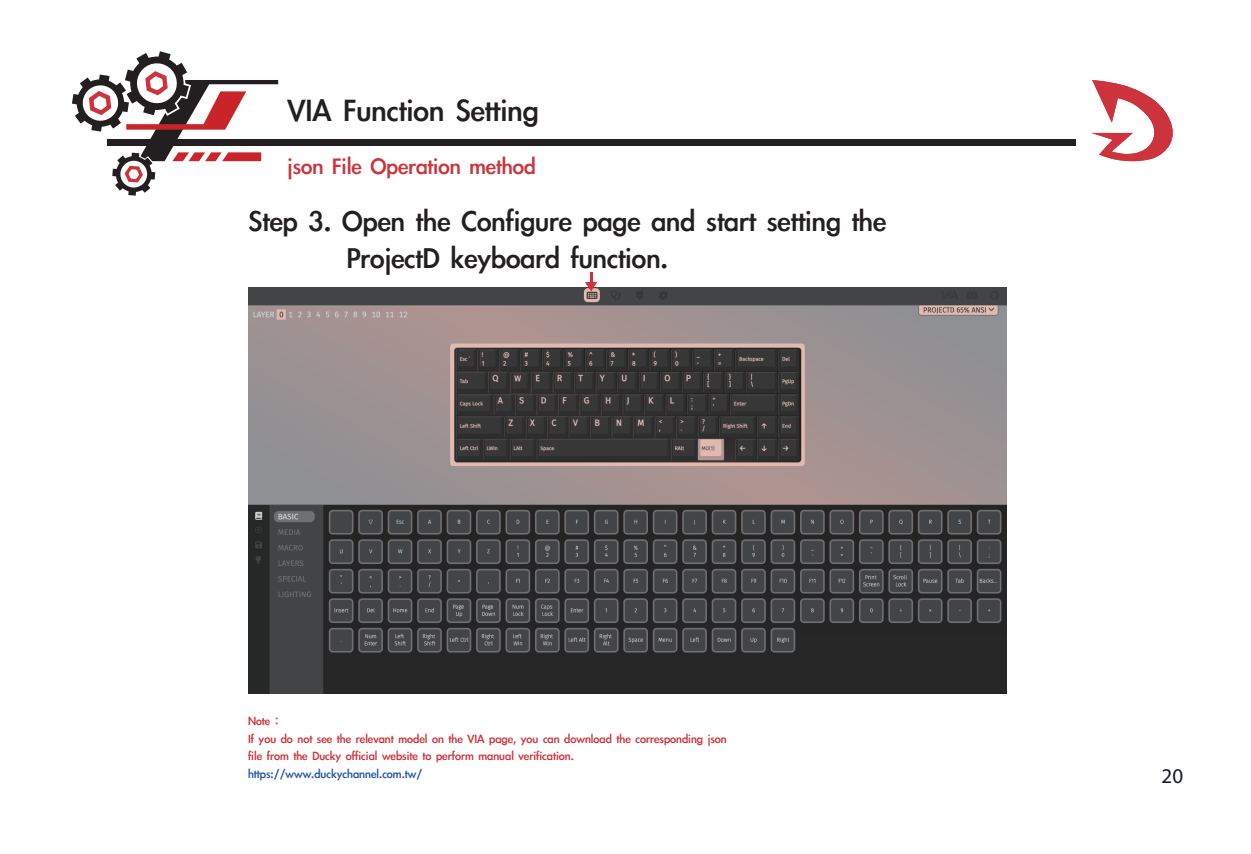
<style>
.page{position:relative;width:1251px;height:854px;background:#fff}
.page>*{position:absolute;margin:0;border:0;box-sizing:border-box;transform-origin:0 0}
.t1{font:35px "Li Gothic Med";color:#231f20}
.t2{font:32.55px/37.1px "Li Gothic Med";color:#231f20}
.t3{font:25.55px "Li Gothic Med";color:#cc333c}
.t4{font:21px "Myriad Pro";color:#151826}
.t5{font:13.65px/17.5px "Li Gothic Med";color:#cc333c}
.t6{font:13.65px "Li Gothic Med";color:#2356a6}
.t7{font:13.3px "Li Gothic Med";color:#cc333c}
</style>
<div class="page">
<img style="left:248px;top:287px;width:758px;height:406px">
<svg style="left:1092px;top:80px;width:81px;height:81px"></svg>
<div style="left:107px;top:139px;width:968px;height:6px;background:#231f20"></div>
<svg style="left:72px;top:51px;width:206px;height:145px"></svg>
<svg style="left:584px;top:273px;width:13px;height:18px"></svg>
<h1 class="t1" style="left:287px;top:91px;width:252px">VIA Function Setting</h1>
<h3 class="t3" style="left:287px;top:153px;width:250px">json File Operation method</h3>
<h2 class="t2" style="left:347px;top:202px;width:541px;text-indent:-98px">Step 3. Open the Configure page and start setting the<br>ProjectD keyboard function.</h2>
<p class="t7" style="left:248px;top:713px;width:37px">Note：</p>
<p class="t5" style="left:248px;top:729px;width:480px">If you do not see the relevant model on the VIA page, you can download the corresponding json file from the Ducky official website to perform manual verification.</p>
<p class="t6" style="left:248px;top:766px;width:176px">https://www.duckychannel.com.tw/</p>
<h3 class="t4" style="left:1161px;top:762px;width:23px">20</h3>
</div>
